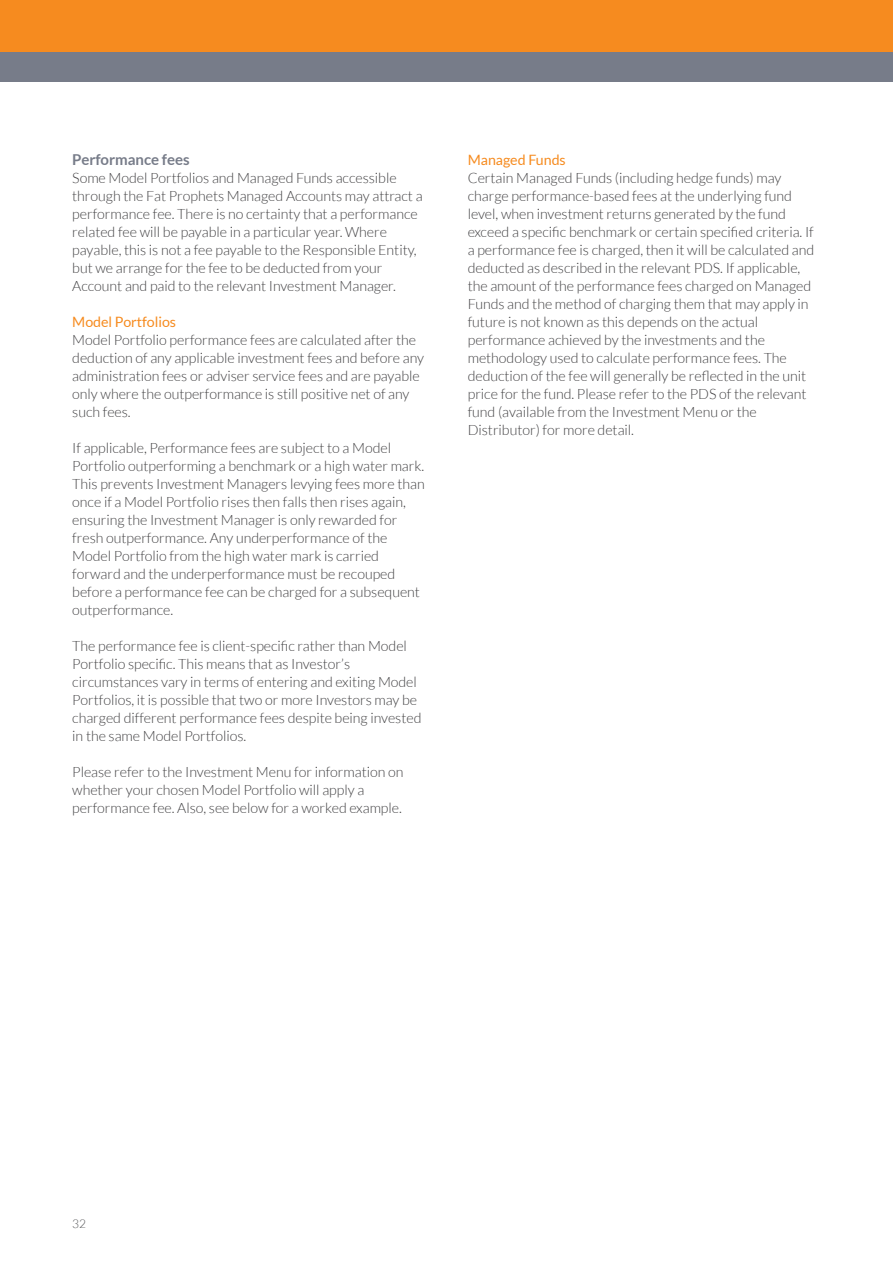
<style>
.page{position:relative;width:893px;height:1263px;background:#fff}
.page>*{position:absolute;margin:0;border:0;box-sizing:border-box;transform-origin:0 0}
.t1{font:700 15px "Lato";letter-spacing:-.005em;color:#777c89}
.t2{font:300 14.25px/18px "Lato";letter-spacing:-.005em;color:#414042}
.t3{font:14.25px "Lato";letter-spacing:-.005em;color:#f68b1f}
.t4{font:300 12px "Lato";color:#58595b}
</style>
<div class="page">
<div style="left:0;top:0;width:893px;height:51px;background:#f68b1f"></div>
<div style="left:0;top:53px;width:893px;height:29px;background:#777c89"></div>
<p class="t1" style="left:72px;top:151px;width:119px">Performance fees</p>
<p class="t2" style="left:72px;top:169px;width:352px">Some Model Portfolios and Managed Funds accessible through the Fat Prophets Managed Accounts may attract a performance fee. There is no certainty that a performance related fee will be payable in a particular year. Where payable, this is not a fee payable to the Responsible Entity, but we arrange for the fee to be deducted from your Account and paid to the relevant Investment Manager.</p>
<p class="t3" style="left:72px;top:314px;width:105px">Model Portfolios</p>
<p class="t2" style="left:72px;top:331px;width:353px">Model Portfolio performance fees are calculated after the deduction of any applicable investment fees and before any administration fees or adviser service fees and are payable only where the outperformance is still positive net of any such fees.</p>
<p class="t2" style="left:72px;top:439px;width:354px">If applicable, Performance fees are subject to a Model Portfolio outperforming a benchmark or a high water mark.<br>This prevents Investment Managers levying fees more than once if a Model Portfolio rises then falls then rises again, ensuring the Investment Manager is only rewarded for fresh outperformance. Any underperformance of the Model Portfolio from the high water mark is carried forward and the underperformance must be recouped before a performance fee can be charged for a subsequent outperformance.</p>
<p class="t2" style="left:72px;top:637px;width:351px">The performance fee is client-specific rather than Model Portfolio specific. This means that as Investor’s circumstances vary in terms of entering and exiting Model Portfolios, it is possible that two or more Investors may be charged different performance fees despite being invested in the same Model Portfolios.</p>
<p class="t2" style="left:72px;top:763px;width:333px">Please refer to the Investment Menu for information on whether your chosen Model Portfolio will apply a performance fee. Also, see below for a worked example.</p>
<p class="t3" style="left:468px;top:151px;width:100px">Managed Funds</p>
<p class="t2" style="left:468px;top:168px;width:348px">Certain Managed Funds (including hedge funds) may charge performance-based fees at the underlying fund level, when investment returns generated by the fund exceed a specific benchmark or certain specified criteria. If a performance fee is charged, then it will be calculated and deducted as described in the relevant PDS. If applicable, the amount of the performance fees charged on Managed Funds and the method of charging them that may apply in future is not known as this depends on the actual performance achieved by the investments and the methodology used to calculate performance fees. The deduction of the fee will generally be reflected in the unit price for the fund. Please refer to the PDS of the relevant fund (available from the Investment Menu or the Distributor) for more detail.</p>
<p class="t4" style="left:72px;top:1217px;width:15px">32</p>
</div>
